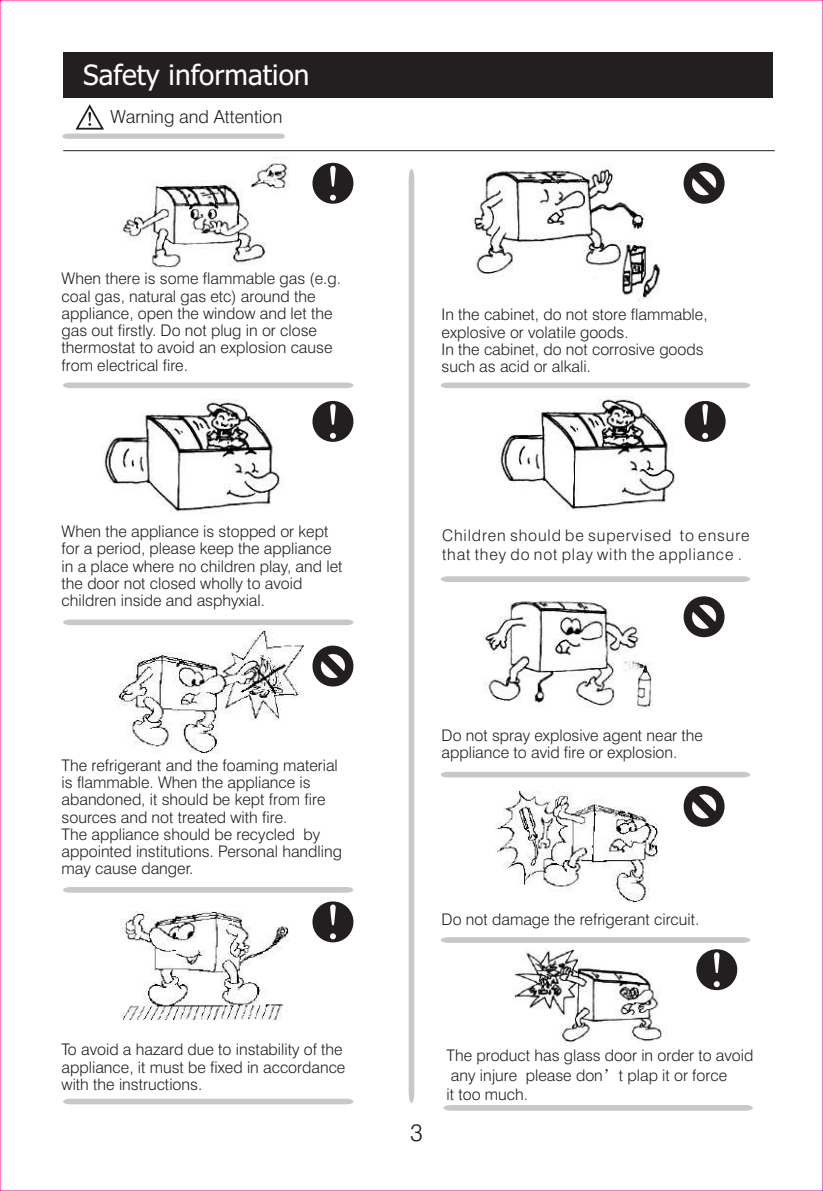
<style>
.page{position:relative;width:823px;height:1191px;background:#fff}
.page>*{position:absolute;margin:0;border:0;box-sizing:border-box;transform-origin:0 0}
.t1{font:28px "Tahoma";color:#fff}
.t2{font:300 24px "Swiss 721 BT";color:#231f20}
.t3{font:300 18px "Swiss 721 BT";color:#231f20}
.t4{font:300 16px/17.2px "Swiss 721 BT";color:#231f20}
.t5{font:300 16px/19.2px "Swiss 721 BT";letter-spacing:.055em;color:#231f20}
.s1{font-family:"Sim Sun";font-weight:400}
</style>
<div class="page">
<img style="left:119px;top:630px;width:185px;height:123px">
<svg style="left:63px;top:382px;width:290px;height:6px;background:#cbccce"></svg>
<svg style="left:63px;top:887px;width:290px;height:5px"></svg>
<svg style="left:440px;top:382px;width:309px;height:6px;background:#cbccce"></svg>
<div style="left:440px;top:772px;width:309px;height:5px;background:#c7c8ca"></div>
<svg style="left:312px;top:401px;width:42px;height:41px"></svg>
<svg style="left:683px;top:596px;width:42px;height:42px"></svg>
<svg style="left:683px;top:162px;width:42px;height:42px"></svg>
<svg style="left:312px;top:162px;width:42px;height:42px"></svg>
<svg style="left:63px;top:619px;width:290px;height:6px;background:#ccccce"></svg>
<svg style="left:441px;top:576px;width:308px;height:6px;background:#cacbcd"></svg>
<svg style="left:312px;top:645px;width:42px;height:42px"></svg>
<svg style="left:408px;top:169px;width:6px;height:934px;background:#cdced0"></svg>
<div style="left:63px;top:52px;width:709px;height:46px;background:#231f20"></div>
<svg style="left:62px;top:104px;width:223px;height:35px"></svg>
<hr style="left:63px;top:150px;width:711px;height:1px;background:#231f20">
<svg style="left:684px;top:401px;width:42px;height:41px"></svg>
<img style="left:120px;top:911px;width:168px;height:109px">
<svg style="left:312px;top:901px;width:42px;height:42px"></svg>
<img style="left:495px;top:791px;width:162px;height:111px">
<svg style="left:683px;top:786px;width:42px;height:41px"></svg>
<svg style="left:63px;top:1098px;width:290px;height:6px;background:#cdced0"></svg>
<div style="left:443px;top:1105px;width:309px;height:5px;background:#c7c8ca"></div>
<svg style="left:441px;top:937px;width:308px;height:54px"></svg>
<img style="left:120px;top:158px;width:169px;height:111px">
<img style="left:474px;top:169px;width:187px;height:133px">
<img style="left:101px;top:399px;width:182px;height:114px">
<img style="left:496px;top:396px;width:182px;height:116px">
<img style="left:483px;top:600px;width:170px;height:109px">
<img style="left:513px;top:948px;width:153px;height:97px">
<h1 class="t1" style="left:83px;top:64px;width:228px">Safety information</h1>
<p class="t3" style="left:110px;top:109px;width:173px">Warning and Attention</p>
<p class="t4" style="left:62px;top:271px;width:281px">When there is some flammable gas (e.g. coal gas, natural gas etc) around the appliance, open the window and let the gas out firstly. Do not plug in or close thermostat to avoid an explosion cause from electrical fire.</p>
<p class="t4" style="left:62px;top:524px;width:282px">When the appliance is stopped or kept for a period, please keep the appliance in a place where no children play, and let the door not closed wholly to avoid children inside and asphyxial.</p>
<p class="t4" style="left:62px;top:758px;width:282px">The refrigerant and the foaming material is flammable. When the appliance is abandoned, it should be kept from fire sources and not treated with fire.<br>The appliance should be recycled by appointed institutions. Personal handling may cause danger.</p>
<p class="t4" style="left:62px;top:1042px;width:285px">To avoid a hazard due to instability of the appliance, it must be fixed in accordance with the instructions.</p>
<p class="t4" style="left:441px;top:308px;width:267px">In the cabinet, do not store flammable, explosive or volatile goods.<br>In the cabinet, do not corrosive goods such as acid or alkali.</p>
<p class="t5" style="left:442px;top:527px;width:309px">Children should be supervised to ensure that they do not play with the appliance .</p>
<p class="t4" style="left:441px;top:728px;width:263px">Do not spray explosive agent near the appliance to avid fire or explosion.</p>
<p class="t4" style="left:441px;top:912px;width:259px">Do not damage the refrigerant circuit.</p>
<h2 class="t2" style="left:410px;top:1122px;width:14px">3</h2>
<p class="t4" style="left:446px;top:1047px;width:308px;line-height:19.2px">The product has glass door in order to avoid any injure please don<span class="s1">’</span>t plap it or force<br>it too much.</p>
</div>
